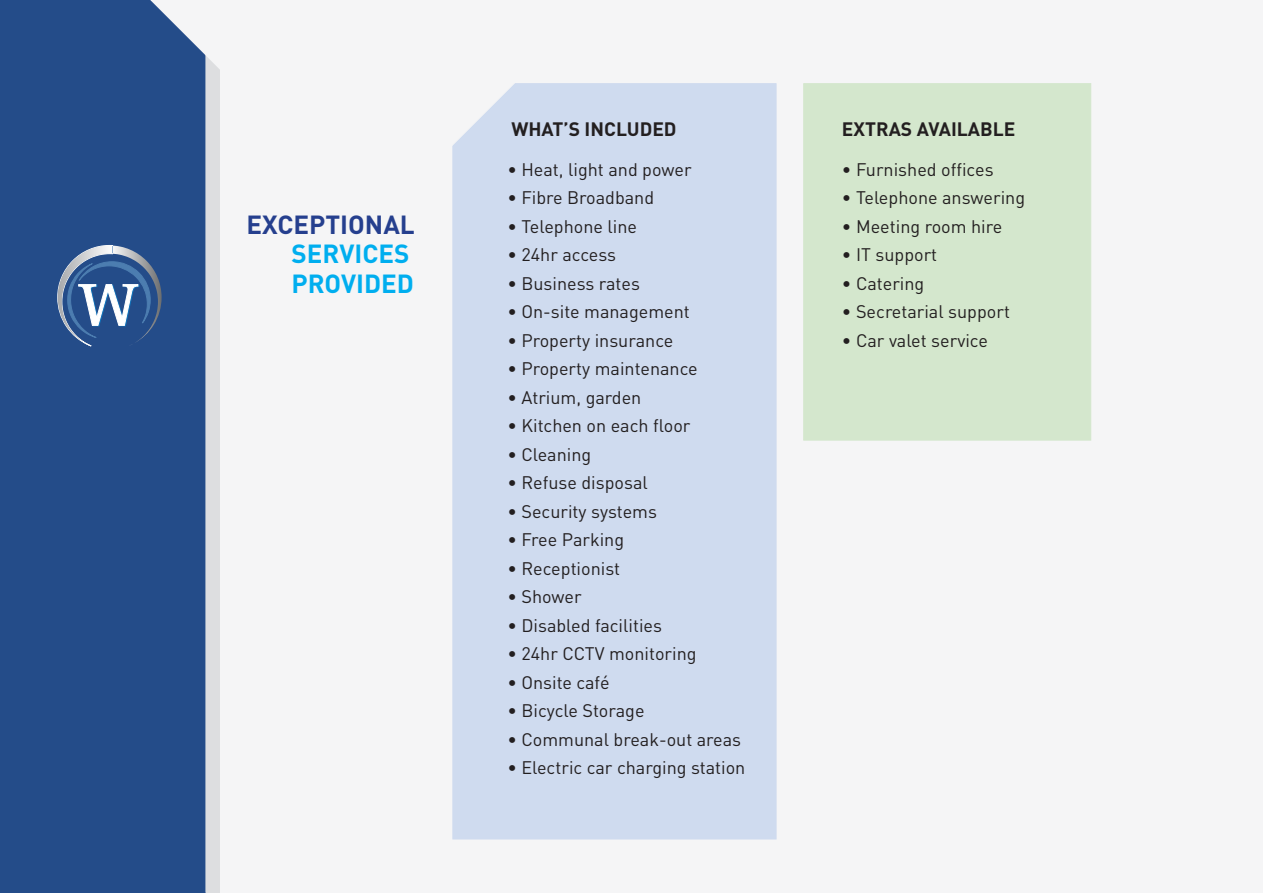
<style>
.page{position:relative;width:1263px;height:893px;background:#fff}
.page>*{position:absolute;margin:0;border:0;box-sizing:border-box;transform-origin:0 0}
.P_-_Paragraph_Style2{font:700 25.95px/29.5px "DIN";color:#00aeef}
.P_-_Paragraph_Style1{font:700 19.2px "DIN";color:#231f20}
.t1{font:18px "DIN";color:#231f20}
.s1{color:#253f8e}
</style>
<div class="page">
<div style="left:217px;top:0;width:1046px;height:892px;background:#f5f5f6"></div>
<div style="left:453px;top:84px;width:323px;height:755px;background:#cfdbef"></div>
<div style="left:804px;top:84px;width:287px;height:356px;background:#d4e7cd"></div>
<div style="left:0;top:0;width:206px;height:893px;background:#244c89"></div>
<div style="left:0;top:0;width:206px;height:893px;border:1px solid #244c89"></div>
<svg style="left:58px;top:245px;width:104px;height:101px"></svg>
<div style="left:206px;top:0;width:13px;height:892px;background:#dddee0"></div>
<svg style="left:151px;top:0;width:69px;height:79px"></svg>
<svg style="left:452px;top:83px;width:69px;height:70px"></svg>
<p class="P_-_Paragraph_Style2" style="left:291px;top:208px;width:125px;text-indent:-45px"><span class="s1">EXCEPTIONAL<br></span>SERVICES<br>PROVIDED</p>
<p class="P_-_Paragraph_Style1" style="left:511px;top:116px;width:167px">WHAT’S INCLUDED</p>
<p class="t1" style="left:507px;top:158px;width:186px">• Heat, light and power</p>
<p class="t1" style="left:507px;top:187px;width:148px">• Fibre Broadband</p>
<p class="t1" style="left:507px;top:215px;width:131px">• Telephone line</p>
<p class="t1" style="left:507px;top:244px;width:110px">• 24hr access</p>
<p class="t1" style="left:507px;top:272px;width:134px">• Business rates</p>
<p class="t1" style="left:507px;top:301px;width:184px">• On-site management</p>
<p class="t1" style="left:507px;top:329px;width:168px">• Property insurance</p>
<p class="t1" style="left:507px;top:358px;width:192px">• Property maintenance</p>
<p class="t1" style="left:507px;top:386px;width:136px">• Atrium, garden</p>
<p class="t1" style="left:507px;top:415px;width:185px">• Kitchen on each floor</p>
<p class="t1" style="left:507px;top:443px;width:85px">• Cleaning</p>
<p class="t1" style="left:507px;top:472px;width:142px">• Refuse disposal</p>
<p class="t1" style="left:507px;top:500px;width:151px">• Security systems</p>
<p class="t1" style="left:507px;top:529px;width:118px">• Free Parking</p>
<p class="t1" style="left:507px;top:557px;width:114px">• Receptionist</p>
<p class="t1" style="left:507px;top:586px;width:76px">• Shower</p>
<p class="t1" style="left:507px;top:614px;width:156px">• Disabled facilities</p>
<p class="t1" style="left:507px;top:643px;width:191px">• 24hr CCTV monitoring</p>
<p class="t1" style="left:507px;top:671px;width:104px">• Onsite café</p>
<p class="t1" style="left:507px;top:700px;width:139px">• Bicycle Storage</p>
<p class="t1" style="left:507px;top:728px;width:235px">• Communal break-out areas</p>
<p class="t1" style="left:507px;top:757px;width:239px">• Electric car charging station</p>
<p class="P_-_Paragraph_Style1" style="left:842px;top:116px;width:175px">EXTRAS AVAILABLE</p>
<p class="t1" style="left:842px;top:158px;width:153px">• Furnished offices</p>
<p class="t1" style="left:842px;top:187px;width:185px">• Telephone answering</p>
<p class="t1" style="left:842px;top:215px;width:162px">• Meeting room hire</p>
<p class="t1" style="left:842px;top:244px;width:97px">• IT support</p>
<p class="t1" style="left:842px;top:272px;width:84px">• Catering</p>
<p class="t1" style="left:842px;top:301px;width:169px">• Secretarial support</p>
<p class="t1" style="left:842px;top:329px;width:148px">• Car valet service</p>
</div>
